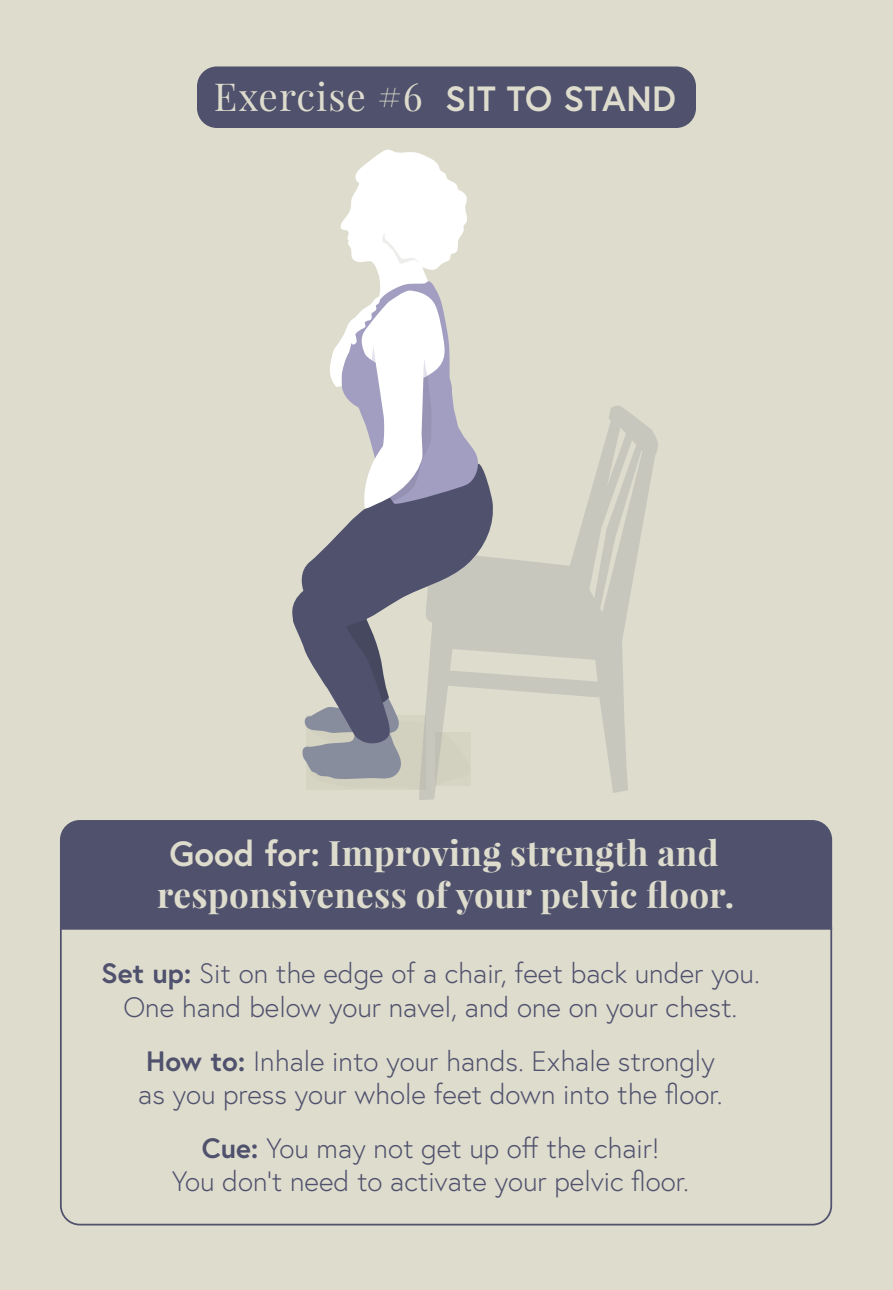
<style>
.page{position:relative;width:893px;height:1290px;background:#dedccd}
.page>*{position:absolute;margin:0;border:0;box-sizing:border-box;transform-origin:0 0}
.t1{font:38.5px "Playfair Display";letter-spacing:.025em;color:#dedccd}
.t2{font:700 35px/42px "Playfair Display";letter-spacing:.01em;color:#dedccd;text-align:center}
.t3{font:300 28px/33.6px "Europa";color:#4f516d;text-align:center}
.s1{font-family:"Europa";font-weight:700;font-size:35px}
.s2{font-family:"Europa"}
.s3{font-weight:700}
</style>
<div class="page">
<svg style="left:419px;top:422px;width:239px;height:378px"></svg>
<svg style="left:292px;top:577px;width:10px;height:66px"></svg>
<svg style="left:302px;top:149px;width:340px;height:640px"></svg>
<div style="left:197px;top:66px;width:499px;height:62px;background:#4f516d;border-radius:20px"></div>
<svg style="left:60px;top:926px;width:773px;height:300px"></svg>
<div style="left:60px;top:820px;width:772px;height:110px;background:#4f516d"></div>
<h1 class="t1" style="left:214px;top:73px;width:463px">Exercise #6 <span class="s1">SIT TO STAND</span></h1>
<p class="t2" style="left:157px;top:831px;width:579px"><span class="s2">Good for:</span> Improving strength and responsiveness of your pelvic floor.</p>
<p class="t3" style="left:101px;top:956px;width:660px"><span class="s3">Set up:</span> Sit on the edge of a chair, feet back under you.<br>One hand below your navel, and one on your chest.</p>
<p class="t3" style="left:138px;top:1043px;width:586px;text-align:left"><span class="s3">How to:</span> Inhale into your hands. Exhale strongly as you press your whole feet down into the floor.</p>
<p class="t3" style="left:172px;top:1130px;width:519px"><span class="s3">Cue:</span> You may not get up off the chair!<br>You don’t need to activate your pelvic floor.</p>
</div>
